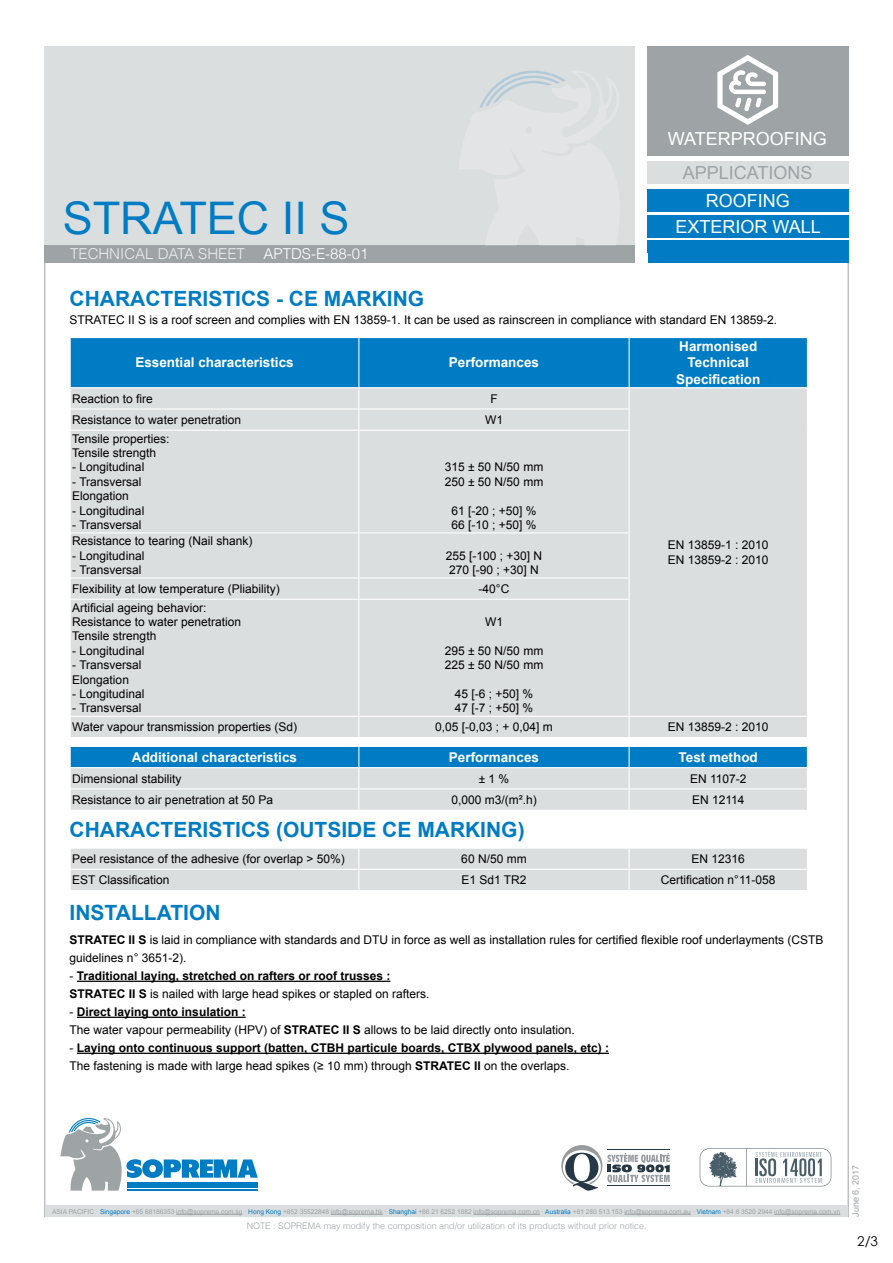
<style>
.page{position:relative;width:893px;height:1263px;background:#fff}
.page>*{position:absolute;margin:0;border:0;box-sizing:border-box;transform-origin:0 0}
.t1{font:45px "Arial";color:#007cc5}
.t2{font:700 21px "Arial";color:#007cc5}
.t3{font:18px "Arial";color:#fff}
.t4{font:18px "Arial";color:#9ea3a6}
.t5{font:300 15px "Helvetica";color:#fff}
.t6{font:700 13.5px/16.2px "Arial";color:#fff;text-align:center}
.t7{font:13.5px "Century Gothic";color:#000}
.t8{font:12px/14.4px "Arial";color:#000}
.t9{font:700 12px/18px "Arial";color:#000}
.t10{font:300 9px "Helvetica";color:#9ea3a6}
.t11{font:9px "Arial";color:#9ea3a6}
.t12{font:6.6px "Arial";color:#9ea3a6}
.s1{font-weight:700}
.s2{font-weight:400}
.s3{color:#007cc5}
</style>
<div class="page">
<div style="left:45px;top:46px;width:590px;height:208px;background:#dbdedf"></div>
<div style="left:45px;top:245px;width:590px;height:18px;background:#9ea3a6"></div>
<div style="left:647px;top:46px;width:201px;height:110px;background:#9ea3a6"></div>
<div style="left:647px;top:162px;width:201px;height:22px;background:#dbdedf"></div>
<div style="left:647px;top:190px;width:201px;height:22px;background:#007cc5"></div>
<div style="left:647px;top:215px;width:201px;height:22px;background:#007cc5"></div>
<div style="left:647px;top:240px;width:201px;height:23px;background:#007cc5"></div>
<svg style="left:717px;top:55px;width:61px;height:70px"></svg>
<svg style="left:60px;top:1118px;width:198px;height:73px"></svg>
<svg style="left:700px;top:1148px;width:131px;height:38px"></svg>
<svg style="left:561px;top:1145px;width:109px;height:46px"></svg>
<hr style="left:607px;top:1149px;width:63px;height:1px;background:#263746">
<hr style="left:607px;top:1186px;width:63px;height:1px;background:#263746">
<svg style="left:479px;top:70px;width:86px;height:38px"></svg>
<div style="left:45px;top:1205px;width:803px;height:11px;background:#dbdedf"></div>
<hr style="left:176px;top:1214px;width:66px;height:1px;background:#9ea3a6">
<hr style="left:331px;top:1214px;width:52px;height:1px;background:#9ea3a6">
<hr style="left:474px;top:1214px;width:66px;height:1px;background:#9ea3a6">
<hr style="left:624px;top:1214px;width:67px;height:1px;background:#9ea3a6">
<hr style="left:774px;top:1214px;width:66px;height:1px;background:#9ea3a6">
<div style="left:71px;top:430px;width:736px;height:307px;background:#dbdedf"></div>
<svg style="left:70px;top:338px;width:737px;height:92px;background:#66aad1"></svg>
<hr style="left:70px;top:430px;width:289px;height:1px;background:#fff">
<hr style="left:359px;top:430px;width:271px;height:1px;background:#fff">
<hr style="left:358px;top:431px;width:1px;height:101px;background:#fff">
<hr style="left:629px;top:431px;width:1px;height:101px;background:#fff">
<hr style="left:70px;top:532px;width:289px;height:1px;background:#fff">
<hr style="left:359px;top:532px;width:271px;height:1px;background:#fff">
<hr style="left:358px;top:533px;width:1px;height:44px;background:#fff">
<hr style="left:629px;top:533px;width:1px;height:44px;background:#fff">
<hr style="left:70px;top:577px;width:289px;height:1px;background:#fff">
<hr style="left:359px;top:577px;width:271px;height:1px;background:#fff">
<svg style="left:358px;top:578px;width:1px;height:21px"></svg>
<svg style="left:629px;top:578px;width:1px;height:21px"></svg>
<hr style="left:70px;top:599px;width:289px;height:1px;background:#fff">
<hr style="left:359px;top:599px;width:271px;height:1px;background:#fff">
<hr style="left:358px;top:600px;width:1px;height:116px;background:#fff">
<hr style="left:629px;top:600px;width:1px;height:116px;background:#fff">
<hr style="left:70px;top:716px;width:289px;height:1px;background:#fff">
<hr style="left:359px;top:716px;width:270px;height:1px;background:#fff">
<svg style="left:358px;top:717px;width:1px;height:20px"></svg>
<hr style="left:629px;top:716px;width:179px;height:1px;background:#fff">
<svg style="left:629px;top:717px;width:1px;height:20px"></svg>
<hr style="left:70px;top:338px;width:1px;height:49px;background:#fff">
<hr style="left:358px;top:338px;width:1px;height:49px;background:#fff">
<hr style="left:629px;top:338px;width:1px;height:49px;background:#fff">
<hr style="left:70px;top:387px;width:289px;height:1px;background:#fff">
<hr style="left:359px;top:387px;width:270px;height:1px;background:#fff">
<hr style="left:629px;top:387px;width:179px;height:1px;background:#fff">
<hr style="left:77px;top:981px;width:313px;height:1px;background:#000">
<hr style="left:77px;top:1017px;width:169px;height:1px;background:#000">
<hr style="left:77px;top:1053px;width:532px;height:1px;background:#000">
<svg style="left:70px;top:746px;width:737px;height:64px;background:#97c0d8"></svg>
<hr style="left:70px;top:767px;width:289px;height:1px;background:#fff">
<hr style="left:359px;top:767px;width:270px;height:1px;background:#fff">
<hr style="left:629px;top:767px;width:179px;height:1px;background:#fff">
<div style="left:70px;top:848px;width:737px;height:42px;background:#dbdedf"></div>
<h3 class="t3" style="left:668px;top:127px;width:161px">WATERPROOFING</h3>
<h1 class="t1" style="left:63px;top:188px;width:288px">STRATEC II S</h1>
<p class="t5" style="left:70px;top:242px;width:176px">TECHNICAL DATA SHEET</p>
<p class="t5" style="left:264px;top:242px;width:107px">APTDS-E-88-01</p>
<h2 class="t2" style="left:70px;top:285px;width:356px">CHARACTERISTICS - CE MARKING</h2>
<h3 class="t4" style="left:683px;top:161px;width:131px">APPLICATIONS</h3>
<h3 class="t3" style="left:706px;top:189px;width:86px">ROOFING</h3>
<h3 class="t3" style="left:675px;top:215px;width:147px">EXTERIOR WALL</h3>
<p class="t8" style="left:70px;top:313px;width:709px">STRATEC II S is a roof screen and complies with EN 13859-1. It can be used as rainscreen in compliance with standard EN 13859-2.</p>
<p class="t6" style="left:135px;top:355px;width:160px">Essential characteristics</p>
<p class="t6" style="left:449px;top:355px;width:92px">Performances</p>
<p class="t8" style="left:72px;top:391px;width:82px">Reaction to fire</p>
<p class="t8" style="left:490px;top:391px;width:9px">F</p>
<p class="t8" style="left:72px;top:413px;width:170px">Resistance to water penetration</p>
<p class="t8" style="left:485px;top:413px;width:19px">W1</p>
<p class="t8" style="left:72px;top:431px;width:99px">Tensile properties:<br>Tensile strength</p>
<p class="t8" style="left:72px;top:460px;width:74px">- Longitudinal</p>
<p class="t8" style="left:72px;top:475px;width:71px">- Transversal<br>Elongation</p>
<p class="t8" style="left:72px;top:503px;width:74px">- Longitudinal</p>
<p class="t8" style="left:72px;top:518px;width:71px">- Transversal</p>
<p class="t8" style="left:445px;top:460px;width:100px">315 ± 50 N/50 mm<br>250 ± 50 N/50 mm</p>
<p class="t8" style="left:451px;top:503px;width:87px">61 [-20 ; +50] %<br>66 [-10 ; +50] %</p>
<p class="t8" style="left:72px;top:534px;width:182px">Resistance to tearing (Nail shank)</p>
<p class="t8" style="left:72px;top:548px;width:74px">- Longitudinal</p>
<p class="t8" style="left:72px;top:563px;width:71px">- Transversal</p>
<p class="t8" style="left:446px;top:548px;width:98px">255 [-100 ; +30] N<br>270 [-90 ; +30] N</p>
<p class="t8" style="left:72px;top:582px;width:209px">Flexibility at low temperature (Pliability)</p>
<p class="t8" style="left:479px;top:582px;width:32px">-40°C</p>
<p class="t8" style="left:72px;top:600px;width:170px">Artificial ageing behavior:<br>Resistance to water penetration<br>Tensile strength</p>
<p class="t8" style="left:72px;top:643px;width:74px">- Longitudinal</p>
<p class="t8" style="left:72px;top:658px;width:71px">- Transversal<br>Elongation</p>
<p class="t8" style="left:72px;top:687px;width:74px">- Longitudinal</p>
<p class="t8" style="left:72px;top:701px;width:71px">- Transversal</p>
<p class="t8" style="left:485px;top:615px;width:19px">W1</p>
<p class="t8" style="left:445px;top:643px;width:100px">295 ± 50 N/50 mm<br>225 ± 50 N/50 mm</p>
<p class="t8" style="left:455px;top:687px;width:80px">45 [-6 ; +50] %<br>47 [-7 ; +50] %</p>
<p class="t6" style="left:676px;top:339px;width:86px">Harmonised<br>Technical<br>Specification</p>
<p class="t8" style="left:668px;top:538px;width:102px">EN 13859-1 : 2010<br>EN 13859-2 : 2010</p>
<p class="t8" style="left:72px;top:720px;width:226px">Water vapour transmission properties (Sd)</p>
<p class="t8" style="left:435px;top:720px;width:119px">0,05 [-0,03 ; + 0,04] m</p>
<p class="t8" style="left:668px;top:720px;width:102px">EN 13859-2 : 2010</p>
<p class="t6" style="left:132px;top:749px;width:167px">Additional characteristics</p>
<p class="t6" style="left:449px;top:749px;width:92px">Performances</p>
<p class="t6" style="left:679px;top:749px;width:81px">Test method</p>
<p class="t8" style="left:72px;top:771px;width:111px">Dimensional stability</p>
<p class="t8" style="left:479px;top:771px;width:32px">± 1 %</p>
<p class="t8" style="left:690px;top:771px;width:58px">EN 1107-2</p>
<p class="t8" style="left:72px;top:792px;width:202px">Resistance to air penetration at 50 Pa</p>
<p class="t8" style="left:451px;top:792px;width:87px">0,000 m3/(m².h)</p>
<p class="t8" style="left:692px;top:792px;width:54px">EN 12114</p>
<h2 class="t2" style="left:70px;top:815px;width:456px">CHARACTERISTICS (OUTSIDE CE MARKING)</h2>
<p class="t8" style="left:72px;top:852px;width:274px">Peel resistance of the adhesive (for overlap &gt; 50%)</p>
<p class="t8" style="left:461px;top:852px;width:67px">60 N/50 mm</p>
<p class="t8" style="left:692px;top:852px;width:55px">EN 12316</p>
<p class="t8" style="left:72px;top:873px;width:99px">EST Classification</p>
<p class="t8" style="left:461px;top:873px;width:67px">E1 Sd1 TR2</p>
<p class="t8" style="left:661px;top:873px;width:116px">Certification n°11-058</p>
<h2 class="t2" style="left:70px;top:898px;width:152px">INSTALLATION</h2>
<p class="t8" style="left:70px;top:931px;width:755px;line-height:18px"><span class="s1">STRATEC II S</span> is laid in compliance with standards and DTU in force as well as installation rules for certified flexible roof underlayments (CSTB guidelines n° 3651-2).</p>
<p class="t9" style="left:70px;top:967px;width:361px"><span class="s2">-</span> Traditional laying, stretched on rafters or roof trusses :<br>STRATEC II S <span class="s2">is nailed with large head spikes or stapled on rafters.</span></p>
<p class="t8" style="left:70px;top:1003px;width:507px;line-height:18px">- <span class="s1">Direct laying onto insulation :<br></span>The water vapour permeability (HPV) of <span class="s1">STRATEC II S</span> allows to be laid directly onto insulation.</p>
<p class="t9" style="left:70px;top:1039px;width:541px"><span class="s2">-</span> Laying onto continuous support (batten, CTBH particule boards, CTBX plywood panels, etc) :<br><span class="s2">The fastening is made with large head spikes (≥ 10 mm) through</span> STRATEC II <span class="s2">on the overlaps.</span></p>
<p class="t12" style="left:52px;top:1207px;width:790px">ASIA PACIFIC · <span class="s3">Singapore</span> +65 68186353 info@soprema.com.sg · <span class="s3">Hong Kong</span> +852 35522848 info@soprema.hk · <span class="s3">Shanghai</span> +86 21 6252 1882 info@soprema.com.cn · <span class="s3">Australia</span> +61 280 513 153 info@soprema.com.au · <span class="s3">Vietnam</span> +84 8 3520 2944 info@soprema.com.vn</p>
<p class="t10" style="left:247px;top:1219px;width:401px">NOTE : SOPREMA may modify the composition and/or utilization of its products without prior notice.</p>
<p class="t11" style="left:850px;top:1217px;width:54px;rotate:-90deg">June 6, 2017</p>
<p class="t7" style="left:857px;top:1232px;width:22px">2/3</p>
</div>
